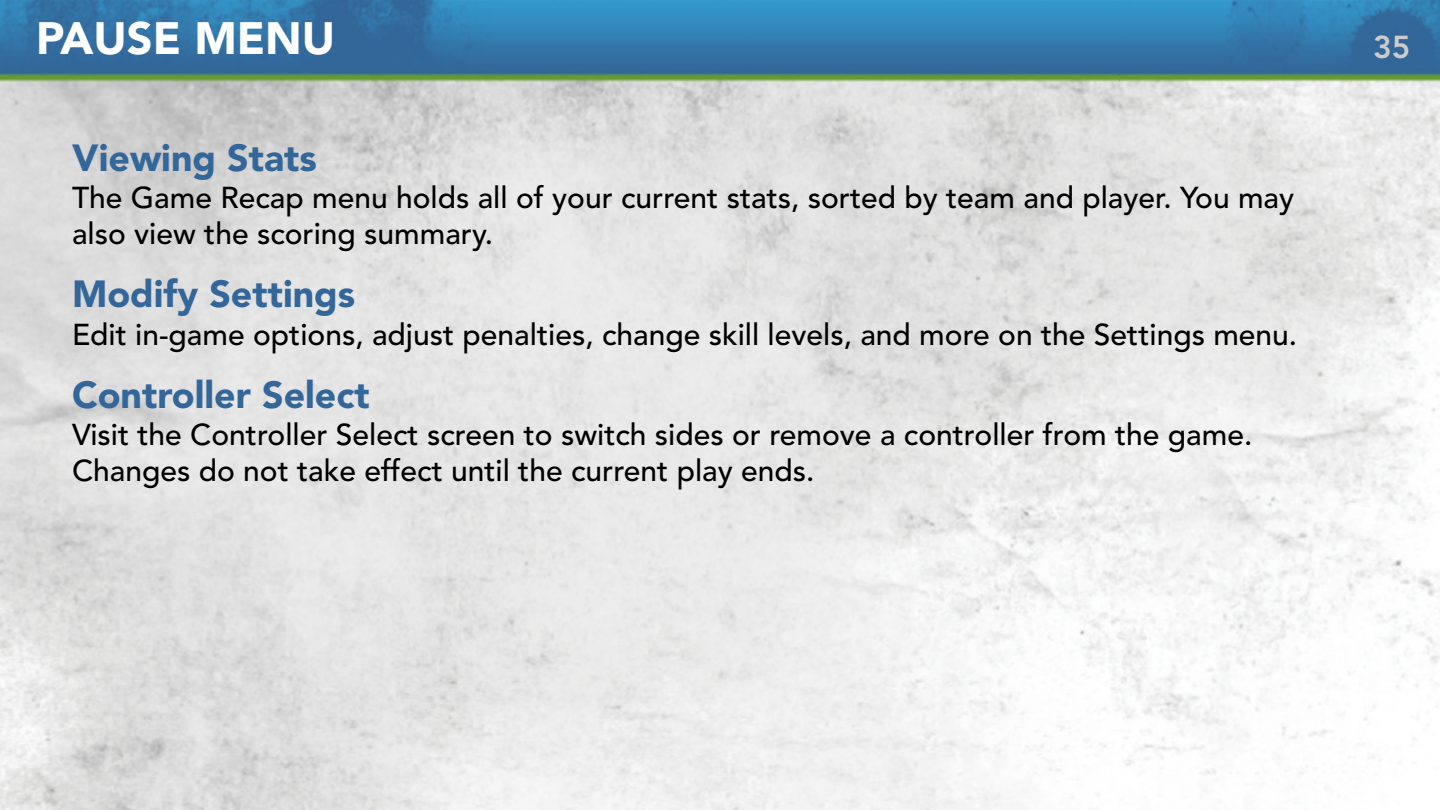
<style>
.page{position:relative;width:1440px;height:810px;background:#fff}
.page>*{position:absolute;margin:0;border:0;box-sizing:border-box;transform-origin:0 0}
.t1{font:500 45px "Avenir LT Std 65";color:#fff}
.t2{font:500 37.5px "Avenir LT Std 65";color:#369}
.t3{font:700 31.5px "Avenir LT Std 55 Roman";color:#ccc}
.t4{font:500 30px/36px "Avenir LT Std 65";color:#000}
</style>
<div class="page">
<img style="left:0;top:0;width:1440px;height:810px">
<h1 class="t1" style="left:36px;top:19px;width:301px">PAUSE MENU</h1>
<p class="t2" style="left:72px;top:142px;width:246px">Viewing Stats</p>
<p class="t4" style="left:72px;top:182px;width:1224px">The Game Recap menu holds all of your current stats, sorted by team and player. You may also view the scoring summary.</p>
<p class="t2" style="left:72px;top:279px;width:285px">Modify Settings</p>
<p class="t4" style="left:72px;top:319px;width:1227px">Edit in-game options, adjust penalties, change skill levels, and more on the Settings menu.</p>
<p class="t2" style="left:72px;top:379px;width:299px">Controller Select</p>
<p class="t4" style="left:72px;top:419px;width:1182px">Visit the Controller Select screen to switch sides or remove a controller from the game.<br>Changes do not take effect until the current play ends.</p>
<p class="t3" style="left:1373px;top:35px;width:39px">35</p>
</div>
